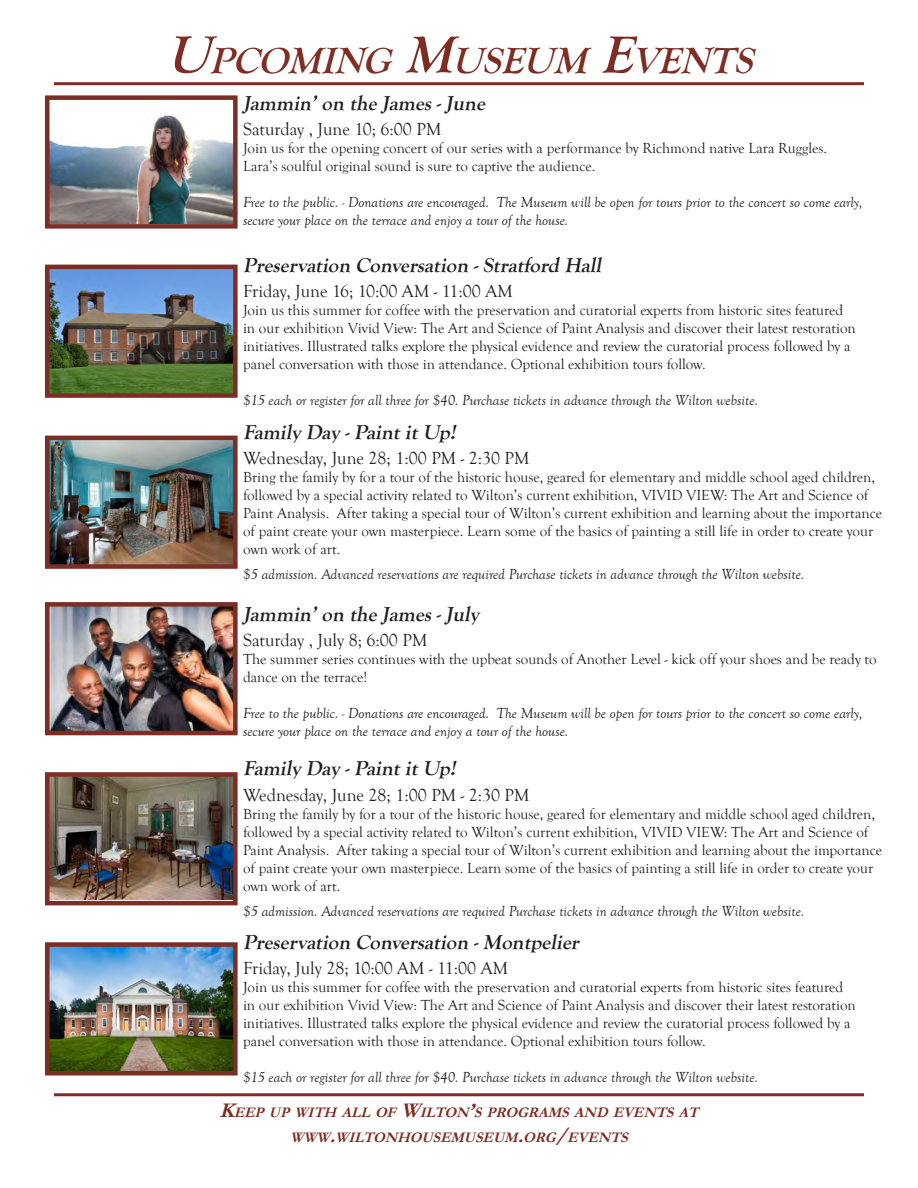
<style>
.page{position:relative;width:918px;height:1188px;background:#fff}
.page>*{position:absolute;margin:0;border:0;box-sizing:border-box;transform-origin:0 0}
.t1{font:italic 700 37.8px "Goudy Old Style T";color:#7d2d23}
.t2{font:italic 700 21px "Goudy Old Style T";color:#231f20}
.t3{font:18px "Goudy Old Style T";color:#231f20}
.t4{font:15px/18px "Goudy Old Style T";color:#231f20}
.t5{font:italic 15px/18px "Goudy Old Style T";color:#231f20}
.t6{font:italic 700 14.7px "Garamond";color:#7d2d23}
.s1{font-size:54px}
.s2{font-size:21px}
</style>
<div class="page">
<hr style="left:54px;top:82px;width:810px;height:3px;background:#7d2d23">
<hr style="left:54px;top:1093px;width:810px;height:3px;background:#7d2d23">
<img style="left:50px;top:115px;width:183px;height:108px">
<div style="left:45px;top:95px;width:193px;height:134px;border:4px solid #7d2d23"></div>
<img style="left:50px;top:270px;width:183px;height:123px">
<div style="left:45px;top:265px;width:193px;height:133px;border:4px solid #7d2d23"></div>
<img style="left:50px;top:441px;width:183px;height:123px">
<div style="left:45px;top:436px;width:193px;height:133px;border:4px solid #7d2d23"></div>
<img style="left:50px;top:607px;width:183px;height:123px">
<div style="left:45px;top:602px;width:193px;height:133px;border:4px solid #7d2d23"></div>
<img style="left:50px;top:947px;width:183px;height:124px">
<div style="left:45px;top:942px;width:193px;height:134px;border:4px solid #7d2d23"></div>
<img style="left:50px;top:777px;width:183px;height:123px">
<div style="left:45px;top:772px;width:193px;height:133px;border:4px solid #7d2d23"></div>
<p class="t1" style="left:166px;top:39px;width:599px"><span class="s1">U</span>PCOMING <span class="s1">M</span>USEUM <span class="s1">E</span>VENTS</p>
<p class="t2" style="left:243px;top:91px;width:248px">Jammin’on the James-June</p>
<p class="t3" style="left:243px;top:119px;width:200px">Saturday , June 10; 6:00 PM</p>
<p class="t4" style="left:243px;top:139px;width:586px">Join us for the opening concert of our series with a performance by Richmond native Lara Ruggles.</p>
<p class="t4" style="left:243px;top:157px;width:354px">Lara’s soulful original sound is sure to captive the audience.</p>
<p class="t5" style="left:243px;top:193px;width:621px">Free to the public. - Donations are encouraged. The Museum will be open for tours prior to the concert so come early, secure your place on the terrace and enjoy a tour of the house.</p>
<p class="t2" style="left:243px;top:253px;width:364px">Preservation Conversation -Stratford Hall</p>
<p class="t3" style="left:243px;top:282px;width:271px">Friday, June 16; 10:00 AM - 11:00 AM</p>
<p class="t4" style="left:243px;top:302px;width:614px">Join us this summer for coffee with the preservation and curatorial experts from historic sites featured in our exhibition Vivid View: The Art and Science of Paint Analysis and discover their latest restoration initiatives. Illustrated talks explore the physical evidence and review the curatorial process followed by a panel conversation with those in attendance. Optional exhibition tours follow.</p>
<p class="t5" style="left:243px;top:392px;width:517px">$15 each or register for all three for $40. Purchase tickets in advance through the Wilton website.</p>
<p class="t2" style="left:243px;top:420px;width:219px">Family Day -PaintitUp!</p>
<p class="t3" style="left:243px;top:448px;width:288px">Wednesday, June 28; 1:00 PM - 2:30 PM</p>
<p class="t4" style="left:243px;top:468px;width:640px">Bring the family by for a tour of the historic house, geared for elementary and middle school aged children, followed by a special activity related to Wilton’s current exhibition, VIVID VIEW: The Art and Science of Paint Analysis. After taking a special tour of Wilton’s current exhibition and learning about the importance of paint create your own masterpiece. Learn some of the basics of painting a still life in order to create your own work of art.</p>
<p class="t5" style="left:243px;top:566px;width:563px">$5 admission. Advanced reservations are required Purchase tickets in advance through the Wilton website.</p>
<p class="t2" style="left:243px;top:602px;width:237px">Jammin’on the James-July</p>
<p class="t3" style="left:243px;top:630px;width:186px">Saturday , July 8; 6:00 PM</p>
<p class="t4" style="left:243px;top:651px;width:635px">The summer series continues with the upbeat sounds of Another Level - kick off your shoes and be ready to dance on the terrace!</p>
<p class="t5" style="left:243px;top:705px;width:621px">Free to the public. - Donations are encouraged. The Museum will be open for tours prior to the concert so come early, secure your place on the terrace and enjoy a tour of the house.</p>
<p class="t2" style="left:243px;top:757px;width:219px">Family Day -PaintitUp!</p>
<p class="t3" style="left:243px;top:785px;width:288px">Wednesday, June 28; 1:00 PM - 2:30 PM</p>
<p class="t4" style="left:243px;top:805px;width:640px">Bring the family by for a tour of the historic house, geared for elementary and middle school aged children, followed by a special activity related to Wilton’s current exhibition, VIVID VIEW: The Art and Science of Paint Analysis. After taking a special tour of Wilton’s current exhibition and learning about the importance of paint create your own masterpiece. Learn some of the basics of painting a still life in order to create your own work of art.</p>
<p class="t5" style="left:243px;top:902px;width:563px">$5 admission. Advanced reservations are required Purchase tickets in advance through the Wilton website.</p>
<p class="t2" style="left:243px;top:931px;width:342px">Preservation Conversation -Montpelier</p>
<p class="t3" style="left:243px;top:959px;width:267px">Friday, July 28; 10:00 AM - 11:00 AM</p>
<p class="t4" style="left:243px;top:979px;width:614px">Join us this summer for coffee with the preservation and curatorial experts from historic sites featured in our exhibition Vivid View: The Art and Science of Paint Analysis and discover their latest restoration initiatives. Illustrated talks explore the physical evidence and review the curatorial process followed by a panel conversation with those in attendance. Optional exhibition tours follow.</p>
<p class="t5" style="left:243px;top:1069px;width:517px">$15 each or register for all three for $40. Purchase tickets in advance through the Wilton website.</p>
<p class="t6" style="left:220px;top:1102px;width:486px"><span class="s2">K</span>EEP UP WITH ALL OF <span class="s2">W</span>ILTON<span class="s2">’</span>S PROGRAMS AND EVENTS AT</p>
<p class="t6" style="left:290px;top:1128px;width:344px">WWW<span class="s2">.</span>WILTONHOUSEMUSEUM<span class="s2">.</span>ORG<span class="s2">/</span>EVENTS</p>
</div>
